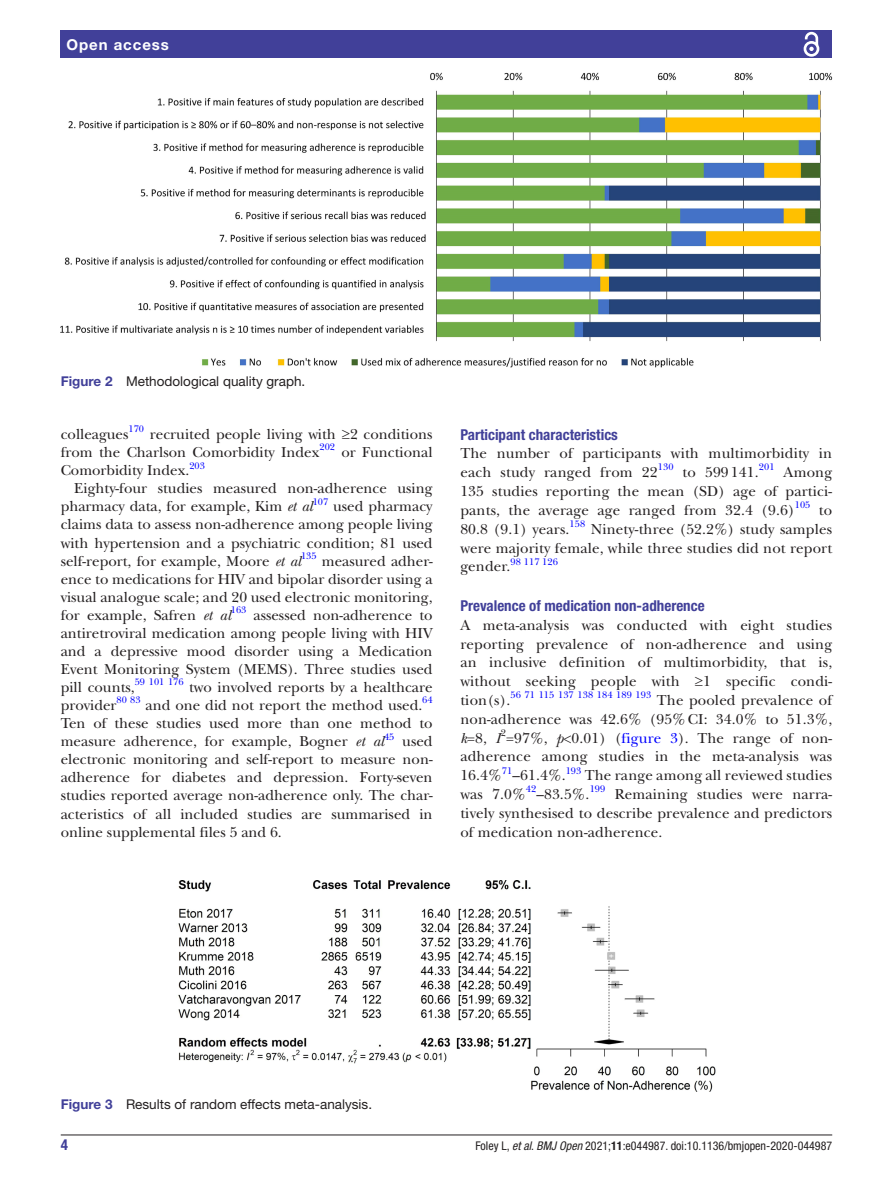
<style>
.page{position:relative;width:893px;height:1191px;background:#fff}
.page>*{position:absolute;margin:0;border:0;box-sizing:border-box;transform-origin:0 0}
.t1{font:15px/18px "New Baskerville";color:#231f20;text-align:justify}
.t2{font:700 condensed 15px "Helvetica Neue LT Std";color:#414099}
.t3{font:700 15px "Helvetica Neue LT Std";letter-spacing:.065em;color:#fff}
.t4{font:13.5px "Helvetica Neue LT Std";color:#231f20}
.t5{font:condensed 12px "Helvetica Neue LT Std";color:#231f20}
.t6{font:9.9px "New Baskerville";letter-spacing:.01em;color:#00f}
.s1{font-weight:700;color:#414099}
.s2{font-style:italic}
.s3{color:#00f}
.s4{font-weight:700}
</style>
<div class="page">
<hr style="left:61px;top:1134px;width:771px;height:1px;background:#231f20">
<div style="left:61px;top:31px;width:771px;height:27px;background:#414099"></div>
<svg style="left:803px;top:31px;width:17px;height:26px"></svg>
<img style="left:61px;top:73px;width:771px;height:295px">
<img style="left:178px;top:880px;width:538px;height:211px">
<p class="t3" style="left:66px;top:35px;width:104px">Open access</p>
<p class="t4" style="left:61px;top:373px;width:246px"><span class="s1">Figure 2</span> Methodological quality graph.</p>
<p class="t6" style="left:129px;top:423px;width:17px">170</p>
<p class="t1" style="left:61px;top:425px;width:373px;text-indent:89px">recruited people living with ≥2 conditions from the Charlson Comorbidity Index</p>
<p class="t1" style="left:61px;top:425px;width:69px">colleagues</p>
<p class="t6" style="left:320px;top:441px;width:17px">202</p>
<p class="t1" style="left:341px;top:443px;width:93px">or Functional</p>
<p class="t1" style="left:61px;top:461px;width:130px">Comorbidity Index.</p>
<p class="t6" style="left:189px;top:459px;width:17px">203</p>
<p class="t1" style="left:61px;top:479px;width:373px;text-indent:13px">Eighty-four studies measured non-adherence using pharmacy data, for example, Kim <span class="s2">et al</span></p>
<p class="t6" style="left:313px;top:495px;width:17px">107</p>
<p class="t1" style="left:61px;top:497px;width:373px;text-indent:272px">used pharmacy claims data to assess non-adherence among people living with hypertension and a psychiatric condition; 81 used self-report, for example, Moore <span class="s2">et al</span></p>
<p class="t6" style="left:301px;top:550px;width:17px">135</p>
<p class="t1" style="left:61px;top:552px;width:373px;text-indent:261px">measured adher&shy;ence to medications for HIV and bipolar disorder using a visual analogue scale; and 20 used electronic monitoring, for example, Safren <span class="s2">et al</span><sup>163</sup></p>
<p class="t1" style="left:61px;top:606px;width:373px;text-indent:193px">assessed non-adherence to antiretroviral medication among people living with HIV and a depressive mood disorder using a Medication Event Monitoring System (MEMS). Three studies used pill counts,</p>
<p class="t6" style="left:135px;top:676px;width:50px">59 101 176</p>
<p class="t1" style="left:189px;top:678px;width:245px">two involved reports by a healthcare</p>
<p class="t1" style="left:61px;top:696px;width:57px">provider</p>
<p class="t6" style="left:117px;top:694px;width:25px">80 83</p>
<p class="t1" style="left:146px;top:696px;width:278px">and one did not report the method used.</p>
<p class="t6" style="left:422px;top:694px;width:12px">64</p>
<p class="t1" style="left:61px;top:714px;width:373px">Ten of these studies used more than one method to measure adherence, for example, Bogner <span class="s2">et al</span><sup>45</sup></p>
<p class="t1" style="left:61px;top:732px;width:373px;text-indent:342px">used electronic monitoring and self-report to measure non&shy;adherence for diabetes and depression. Forty-seven studies reported average non-adherence only. The char&shy;acteristics of all included studies are summarised in online supplemental files 5 and 6.</p>
<p class="t2" style="left:460px;top:425px;width:159px">Participant characteristics</p>
<p class="t1" style="left:460px;top:444px;width:373px;line-height:18.8px">The number of participants with multimorbidity in each study ranged from 22</p>
<p class="t6" style="left:658px;top:461px;width:17px">130</p>
<p class="t1" style="left:683px;top:463px;width:78px">to 599 141.</p>
<p class="t6" style="left:759px;top:461px;width:17px">201</p>
<p class="t1" style="left:460px;top:463px;width:373px;line-height:18.8px;text-indent:323px">Among 135 studies reporting the mean (SD) age of partici&shy;pants, the average age ranged from 32.4 (9.6)</p>
<p class="t6" style="left:795px;top:499px;width:17px">105</p>
<p class="t1" style="left:819px;top:501px;width:15px">to</p>
<p class="t1" style="left:460px;top:520px;width:111px">80.8 (9.1) years.</p>
<p class="t6" style="left:570px;top:518px;width:17px">158</p>
<p class="t1" style="left:460px;top:519px;width:373px;line-height:18.8px;text-indent:130px">Ninety-three (52.2%) study samples were majority female, while three studies did not report gender.</p>
<p class="t6" style="left:511px;top:555px;width:49px">98 117 126</p>
<p class="t2" style="left:460px;top:596px;width:246px">Prevalence of medication non-adherence</p>
<p class="t1" style="left:460px;top:615px;width:373px;line-height:18.8px">A meta-analysis was conducted with eight studies reporting prevalence of non-adherence and using an inclusive definition of multimorbidity, that is, without seeking people with ≥1 specific condi&shy;tion(s).</p>
<p class="t6" style="left:510px;top:689px;width:142px">56 71 115 137 138 184 189 193</p>
<p class="t1" style="left:460px;top:691px;width:373px;line-height:18.8px;text-indent:196px">The pooled prevalence of non-adherence was 42.6% (95%CI: 34.0% to 51.3%, <span class="s2">k</span>=8, <span class="s2">I</span><sup>2</sup>=97%, <span class="s2">p</span>&lt;0.01) (<span class="s3">figure 3</span>). The range of non&shy;adherence among studies in the meta-analysis was 16.4%</p>
<p class="t6" style="left:502px;top:764px;width:12px">71</p>
<p class="t1" style="left:512px;top:766px;width:55px">–61.4%.</p>
<p class="t6" style="left:566px;top:764px;width:17px">193</p>
<p class="t1" style="left:585px;top:766px;width:249px">The range among all reviewed studies</p>
<p class="t1" style="left:460px;top:785px;width:67px">was 7.0%</p>
<p class="t6" style="left:526px;top:783px;width:12px">42</p>
<p class="t1" style="left:536px;top:785px;width:55px">–83.5%.</p>
<p class="t6" style="left:590px;top:783px;width:17px">199</p>
<p class="t1" style="left:460px;top:785px;width:373px;line-height:18.8px;text-indent:154px">Remaining studies were narra&shy;tively synthesised to describe prevalence and predictors of medication non-adherence.</p>
<p class="t4" style="left:61px;top:1096px;width:313px"><span class="s1">Figure 3</span> Results of random effects meta-analysis.</p>
<p class="t2" style="left:61px;top:1135px;width:9px">4</p>
<p class="t5" style="left:476px;top:1138px;width:358px">Foley L, <span class="s2">et al</span>. <span class="s2">BMJ Open</span> 2021;<span class="s4">11</span>:e044987. doi:10.1136/bmjopen-2020-044987</p>
</div>
